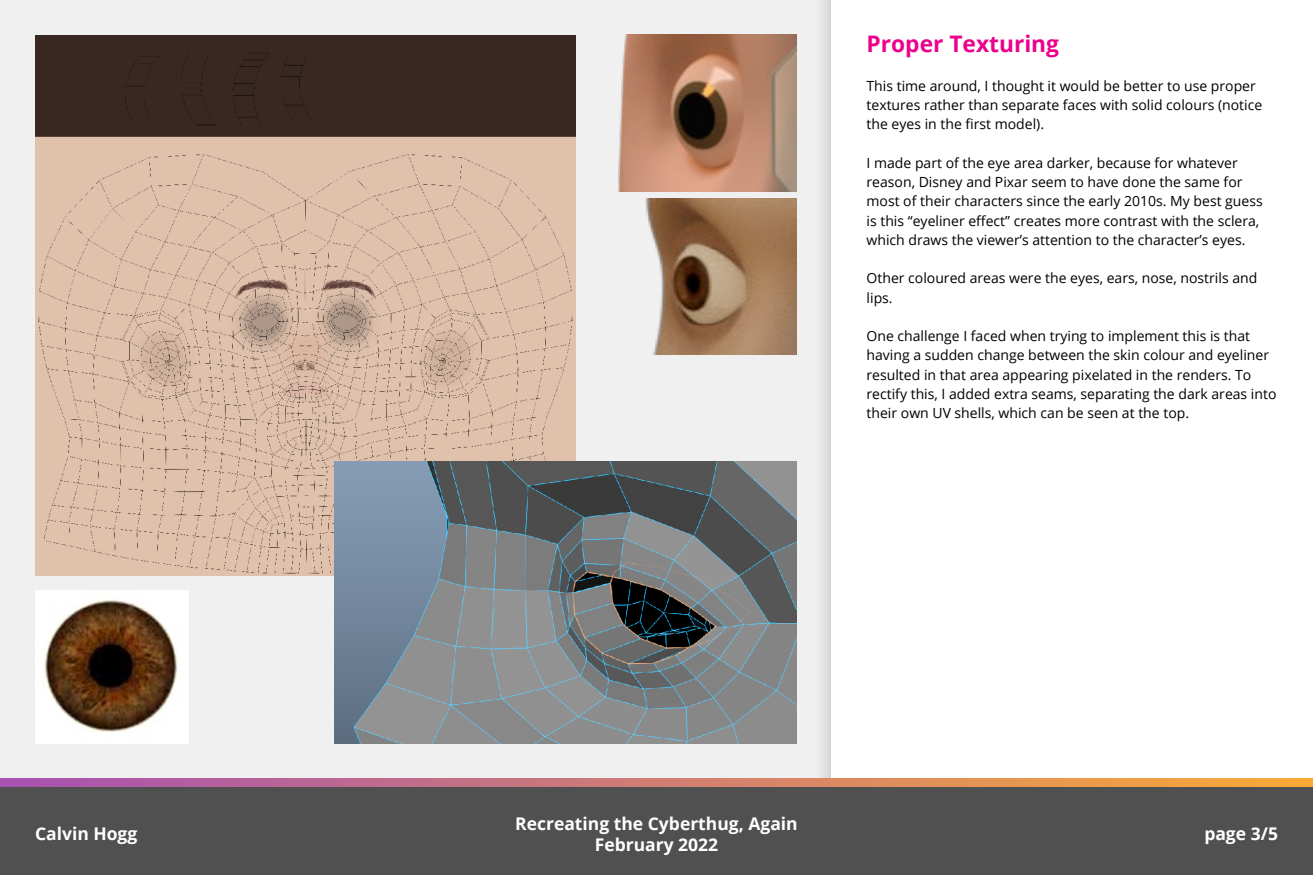
<style>
.page{position:relative;width:1313px;height:875px;background:#fff}
.page>*{position:absolute;margin:0;border:0;box-sizing:border-box;transform-origin:0 0}
.t1{font:700 22.75px "Open Sans";color:#ec008c}
.t2{font:700 17.5px/21px "Open Sans";color:#fff;text-align:center}
.Custom_style{font:14px/19.2px "Open Sans";color:#000}
</style>
<div class="page">
<div style="left:0;top:0;width:812px;height:779px;background:#f0f0f0"></div>
<div style="left:812px;top:0;width:500px;height:875px;background:#e5e5e5"></div>
<div style="left:831px;top:0;width:481px;height:875px;background:#fff"></div>
<svg style="left:0;top:779px;width:1312px;height:9px"></svg>
<div style="left:0;top:788px;width:1312px;height:87px;background:#505050"></div>
<img style="left:35px;top:35px;width:541px;height:541px">
<img style="left:335px;top:462px;width:461px;height:282px">
<img style="left:35px;top:590px;width:153px;height:154px">
<img style="left:610px;top:35px;width:186px;height:156px">
<img style="left:610px;top:199px;width:186px;height:156px">
<p class="t1" style="left:866px;top:28px;width:194px">Proper Texturing</p>
<p class="Custom_style" style="left:866px;top:76px;width:397px">This time around, I thought it would be better to use proper textures rather than separate faces with solid colours (notice the eyes in the first model).</p>
<p class="Custom_style" style="left:866px;top:153px;width:398px">I made part of the eye area darker, because for whatever reason, Disney and Pixar seem to have done the same for most of their characters since the early 2010s. My best guess is this “eyeliner effect” creates more contrast with the sclera, which draws the viewer’s attention to the character’s eyes.</p>
<p class="Custom_style" style="left:866px;top:268px;width:392px">Other coloured areas were the eyes, ears, nose, nostrils and lips.</p>
<p class="Custom_style" style="left:866px;top:326px;width:411px">One challenge I faced when trying to implement this is that having a sudden change between the skin colour and eyeliner resulted in that area appearing pixelated in the renders. To rectify this, I added extra seams, separating the dark areas into their own UV shells, which can be seen at the top.</p>
<p class="t2" style="left:515px;top:812px;width:284px">Recreating the Cyberthug, Again<br>February 2022</p>
<p class="t2" style="left:35px;top:823px;width:104px">Calvin Hogg</p>
<p class="t2" style="left:1204px;top:823px;width:75px">page 3/5</p>
</div>
